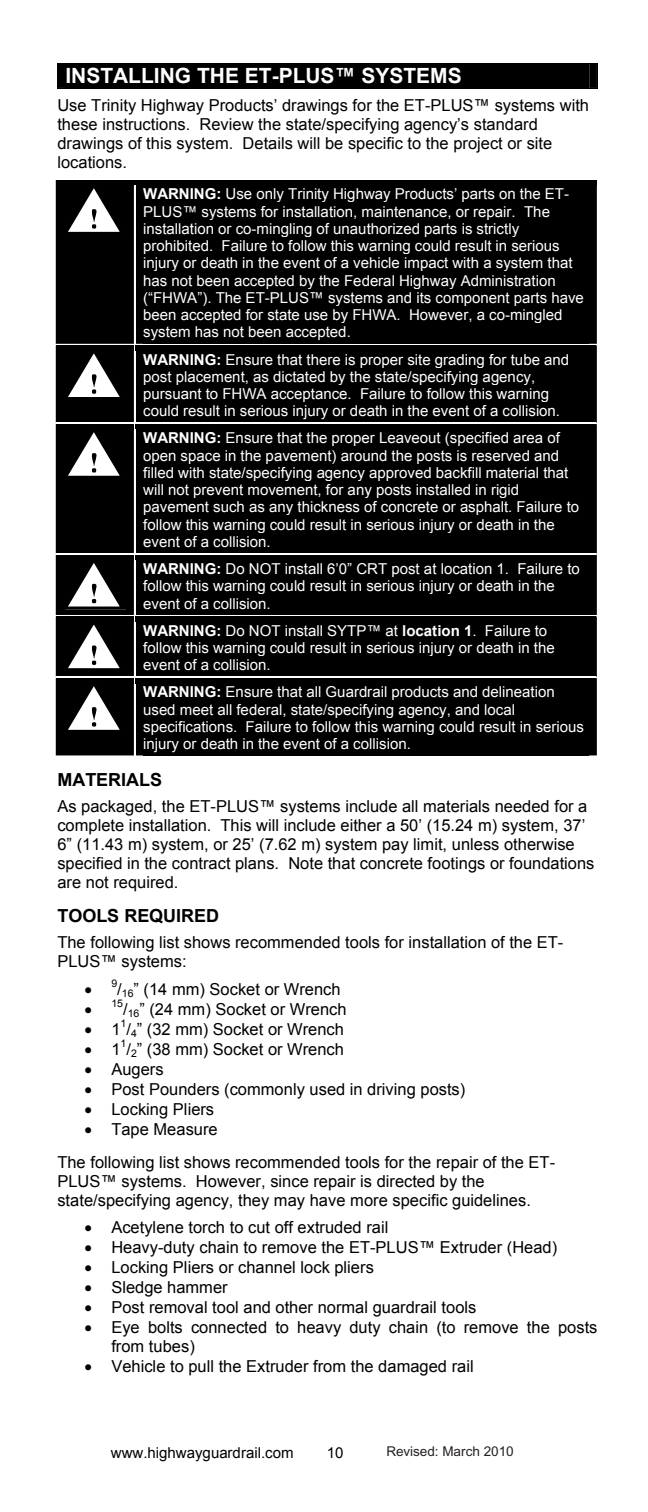
<style>
.page{position:relative;width:648px;height:1512px;background:#fff}
.page>*{position:absolute;margin:0;border:0;box-sizing:border-box;transform-origin:0 0}
.t1{font:700 21px "Arial";color:#fff}
.t2{font:700 18px "Arial";color:#000}
.t3{font:16.5px/18.9px "Arial";color:#000}
.t4{font:16.5px "Symbol";color:#000}
.t5{font:15px/17.1px "Arial";color:#fff}
.t6{font:15px "Arial";color:#000}
.t7{font:13.5px "Arial";color:#000}
.t8{font:13.5px "Arial";color:#231f20}
.t9{font:10.5px "Arial";color:#000}
.s1{font-weight:700}
</style>
<div class="page">
<div style="left:143px;top:735px;width:445px;height:21px;background:#000"></div>
<div style="left:56px;top:180px;width:541px;height:575px;background:#000"></div>
<hr style="left:135px;top:677px;width:461px;height:1px;background:#fff">
<div style="left:135px;top:678px;width:461px;height:6px;background:#000"></div>
<hr style="left:134px;top:684px;width:1px;height:71px;background:#fff">
<div style="left:57px;top:63px;width:541px;height:26px;background:#000"></div>
<h1 class="t1" style="left:65px;top:62px;width:398px">INSTALLING THE ET-PLUS™ SYSTEMS</h1>
<p class="t3" style="left:57px;top:96px;width:533px">Use Trinity Highway Products’ drawings for the ET-PLUS™ systems with these instructions. Review the state/specifying agency’s standard drawings of this system. Details will be specific to the project or site locations.</p>
<p class="t5" style="left:143px;top:186px;width:442px"><span class="s1">WARNING:</span> Use only Trinity Highway Products’ parts on the ET-PLUS™ systems for installation, maintenance, or repair. The installation or co-mingling of unauthorized parts is strictly prohibited. Failure to follow this warning could result in serious injury or death in the event of a vehicle impact with a system that has not been accepted by the Federal Highway Administration (“FHWA”). The ET-PLUS™ systems and its component parts have been accepted for state use by FHWA. However, a co-mingled system has not been accepted.</p>
<p class="t5" style="left:143px;top:351px;width:428px"><span class="s1">WARNING:</span> Ensure that there is proper site grading for tube and post placement, as dictated by the state/specifying agency, pursuant to FHWA acceptance. Failure to follow this warning could result in serious injury or death in the event of a collision.</p>
<p class="t5" style="left:143px;top:430px;width:438px"><span class="s1">WARNING:</span> Ensure that the proper Leaveout (specified area of open space in the pavement) around the posts is reserved and filled with state/specifying agency approved backfill material that will not prevent movement, for any posts installed in rigid pavement such as any thickness of concrete or asphalt. Failure to follow this warning could result in serious injury or death in the event of a collision.</p>
<p class="t5" style="left:143px;top:560px;width:438px"><span class="s1">WARNING:</span> Do NOT install 6’0” CRT post at location 1. Failure to follow this warning could result in serious injury or death in the event of a collision.</p>
<p class="t5" style="left:143px;top:622px;width:413px"><span class="s1">WARNING:</span> Do NOT install SYTP™ at <span class="s1">location 1</span>. Failure to follow this warning could result in serious injury or death in the event of a collision.</p>
<p class="t5" style="left:143px;top:684px;width:442px"><span class="s1">WARNING:</span> Ensure that all Guardrail products and delineation used meet all federal, state/specifying agency, and local specifications. Failure to follow this warning could result in serious injury or death in the event of a collision.</p>
<p class="t2" style="left:57px;top:768px;width:106px">MATERIALS</p>
<p class="t3" style="left:57px;top:797px;width:539px">As packaged, the ET-PLUS™ systems include all materials needed for a complete installation. This will include either a 50’ (15.24 m) system, 37’ 6” (11.43 m) system, or 25’ (7.62 m) system pay limit, unless otherwise specified in the contract plans. Note that concrete footings or foundations are not required.</p>
<p class="t2" style="left:57px;top:904px;width:163px">TOOLS REQUIRED</p>
<p class="t3" style="left:57px;top:933px;width:508px">The following list shows recommended tools for installation of the ET-<br>PLUS™ systems:</p>
<p class="t4" style="left:84px;top:978px;width:9px">•</p>
<p class="t9" style="left:111px;top:976px;width:7px">9</p>
<p class="t3" style="left:117px;top:979px;width:225px">/<sub>16</sub>” (14 mm) Socket or Wrench</p>
<p class="t9" style="left:111px;top:997px;width:13px">15</p>
<p class="t3" style="left:123px;top:1000px;width:225px">/<sub>16</sub>” (24 mm) Socket or Wrench</p>
<p class="t3" style="left:84px;top:1020px;width:261px">• 1 /<sub>4</sub>” (32 mm) Socket or Wrench</p>
<p class="t4" style="left:84px;top:998px;width:9px">•</p>
<p class="t9" style="left:121px;top:1017px;width:7px">1</p>
<p class="t3" style="left:84px;top:1040px;width:261px">• 1 /<sub>2</sub>” (38 mm) Socket or Wrench</p>
<p class="t9" style="left:121px;top:1037px;width:7px">1</p>
<p class="t3" style="left:84px;top:1060px;width:81px">• Augers</p>
<p class="t3" style="left:84px;top:1080px;width:382px">• Post Pounders (commonly used in driving posts)</p>
<p class="t3" style="left:84px;top:1100px;width:131px">• Locking Pliers</p>
<p class="t3" style="left:57px;top:1113px;width:499px;line-height:32.7px;text-indent:27px">• Tape Measure<br>The following list shows recommended tools for the repair of the ET-</p>
<p class="t3" style="left:57px;top:1172px;width:475px">PLUS™ systems. However, since repair is directed by the state/specifying agency, they may have more specific guidelines.</p>
<p class="t3" style="left:84px;top:1218px;width:306px">• Acetylene torch to cut off extruded rail</p>
<p class="t3" style="left:84px;top:1238px;width:474px">• Heavy-duty chain to remove the ET-PLUS™ Extruder (Head)</p>
<p class="t3" style="left:84px;top:1258px;width:291px">• Locking Pliers or channel lock pliers</p>
<p class="t3" style="left:84px;top:1278px;width:145px">• Sledge hammer</p>
<p class="t3" style="left:84px;top:1298px;width:393px">• Post removal tool and other normal guardrail tools</p>
<p class="t3" style="left:111px;top:1318px;width:488px;text-indent:-27px">• Eye bolts connected to heavy duty chain (to remove the posts from tubes)</p>
<p class="t3" style="left:84px;top:1357px;width:391px">• Vehicle to pull the Extruder from the damaged rail</p>
<p class="t8" style="left:387px;top:1444px;width:129px">Revised: March 2010</p>
<p class="t6" style="left:111px;top:1443px;width:184px">www.highwayguardrail.com</p>
<p class="t6" style="left:327px;top:1443px;width:18px">10</p>
<p class="t7" style="left:391px;top:1445px;width:154px">Revised: October 5, 2009</p>
</div>
